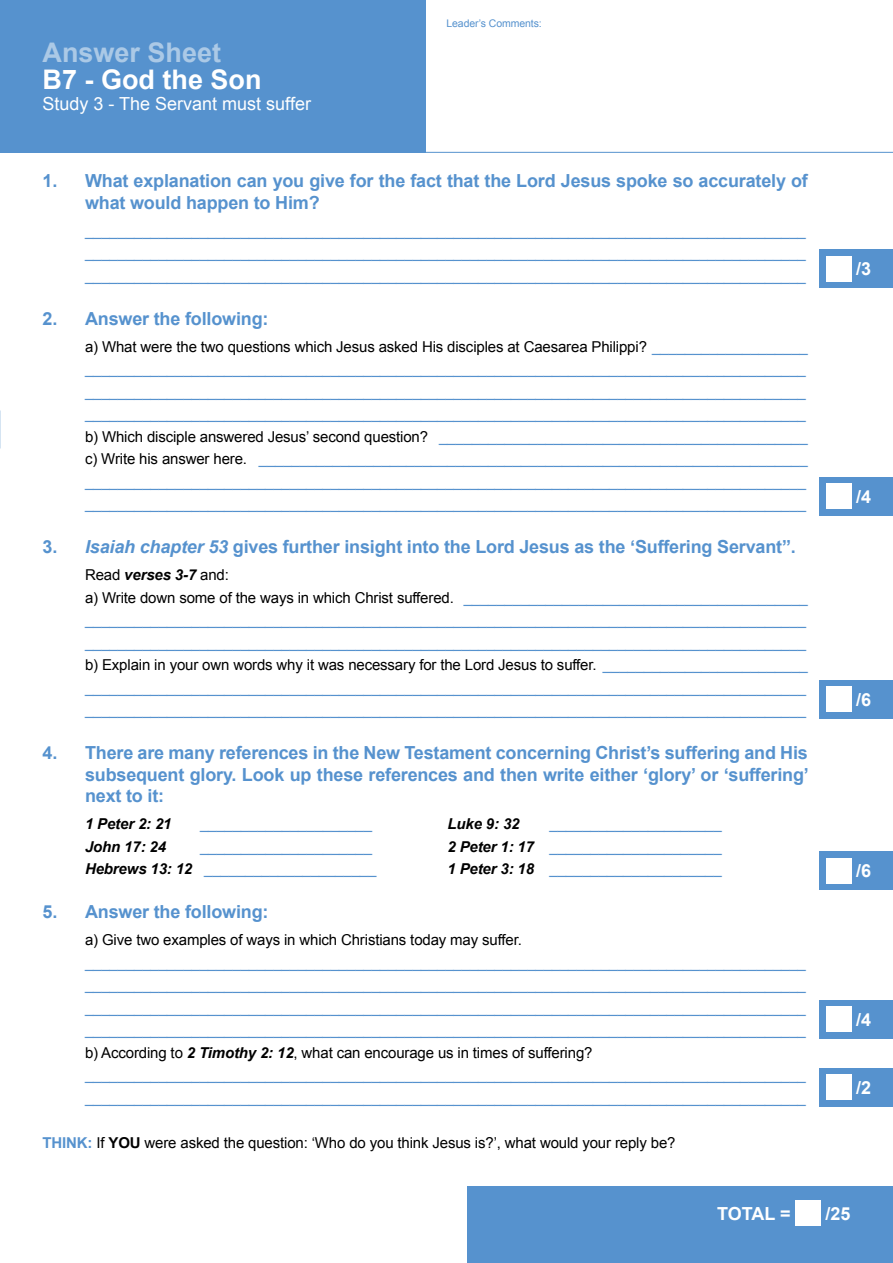
<style>
.page{position:relative;width:893px;height:1263px;background:#fff}
.page>*{position:absolute;margin:0;border:0;box-sizing:border-box;transform-origin:0 0}
.t1{font:700 27px "Arial";color:#fff}
.t2{font:700 27px "Arial";color:#abc9e6}
.t3{font:700 18px/21.6px "Arial";letter-spacing:-.01em;color:#5692ce}
.t4{font:18px "Arial";color:#fff}
.t5{font:700 18px "Arial";color:#fff}
.t6{font:15px/22.5px "Arial";letter-spacing:-.01em;color:#5692ce}
.t7{font:15px "Arial";letter-spacing:-.01em;color:#000}
.t8{font:italic 700 15px "Arial";letter-spacing:-.01em;color:#000}
.t9{font:10.5px "Arial";letter-spacing:-.01em;color:#5692ce}
.s1{color:#000}
.s2{font-style:italic}
.s3{font-weight:700;font-style:italic;color:#000}
.s4{font-weight:700;color:#5692ce}
.s5{font-weight:700}
</style>
<div class="page">
<div style="left:820px;top:249px;width:73px;height:39px;background:#5692ce"></div>
<div style="left:826px;top:256px;width:26px;height:25px;background:#fff"></div>
<div style="left:468px;top:1186px;width:425px;height:77px;background:#5692ce"></div>
<div style="left:796px;top:1200px;width:25px;height:26px;background:#fff"></div>
<div style="left:820px;top:680px;width:73px;height:39px;background:#5692ce"></div>
<div style="left:826px;top:687px;width:26px;height:25px;background:#fff"></div>
<div style="left:820px;top:851px;width:73px;height:39px;background:#5692ce"></div>
<div style="left:826px;top:858px;width:26px;height:25px;background:#fff"></div>
<hr style="left:425px;top:152px;width:468px;height:1px;background:#5692ce">
<div style="left:820px;top:477px;width:73px;height:39px;background:#5692ce"></div>
<div style="left:826px;top:483px;width:26px;height:26px;background:#fff"></div>
<div style="left:0;top:0;width:425px;height:153px;background:#5692ce"></div>
<div style="left:820px;top:1000px;width:73px;height:39px;background:#5692ce"></div>
<div style="left:826px;top:1006px;width:26px;height:26px;background:#fff"></div>
<div style="left:820px;top:1068px;width:73px;height:39px;background:#5692ce"></div>
<div style="left:826px;top:1075px;width:26px;height:25px;background:#fff"></div>
<h1 class="t2" style="left:43px;top:35px;width:180px">Answer Sheet</h1>
<h1 class="t1" style="left:43px;top:61px;width:221px">B7 - God the Son</h1>
<p class="t4" style="left:43px;top:92px;width:270px">Study 3 - The Servant must suffer</p>
<p class="t9" style="left:446px;top:17px;width:97px">Leader’s Comments:</p>
<p class="t3" style="left:85px;top:171px;width:724px;text-indent:-43px">1. What explanation can you give for the fact that the Lord Jesus spoke so accurately of what would happen to Him?</p>
<p class="t6" style="left:85px;top:219px;width:722px;text-align:justify">________________________________________________________________________________________ ________________________________________________________________________________________ ________________________________________________________________________________________</p>
<p class="t3" style="left:43px;top:308px;width:227px">2. Answer the following:</p>
<p class="t6" style="left:85px;top:335px;width:724px"><span class="s1">a) What were the two questions which Jesus asked His disciples at Caesarea Philippi?</span> ___________________ ________________________________________________________________________________________ ________________________________________________________________________________________ ________________________________________________________________________________________ <span class="s1">b) Which disciple answered Jesus’ second question?</span> _____________________________________________ <span class="s1">c) Write his answer here.</span> ___________________________________________________________________ ________________________________________________________________________________________ ________________________________________________________________________________________</p>
<p class="t3" style="left:43px;top:537px;width:755px">3. <span class="s2">Isaiah chapter 53</span> gives further insight into the Lord Jesus as the ‘Suffering Servant”.</p>
<p class="t6" style="left:85px;top:564px;width:724px"><span class="s1">Read</span> <span class="s3">verses 3-7</span> <span class="s1">and:<br>a) Write down some of the ways in which Christ suffered.</span> __________________________________________ ________________________________________________________________________________________ ________________________________________________________________________________________ <span class="s1">b) Explain in your own words why it was necessary for the Lord Jesus to suffer.</span> _________________________ ________________________________________________________________________________________ ________________________________________________________________________________________</p>
<p class="t3" style="left:85px;top:743px;width:725px;text-align:justify;text-indent:-43px">4. There are many references in the New Testament concerning Christ’s suffering and His subsequent glory. Look up these references and then write either ‘glory’ or ‘suffering’ next to it:</p>
<p class="t8" style="left:85px;top:814px;width:88px">1 Peter 2: 21</p>
<p class="t6" style="left:200px;top:813px;width:174px">_____________________</p>
<p class="t8" style="left:448px;top:814px;width:74px">Luke 9: 32</p>
<p class="t6" style="left:550px;top:813px;width:174px">_____________________</p>
<p class="t8" style="left:85px;top:837px;width:83px">John 17: 24</p>
<p class="t6" style="left:200px;top:835px;width:174px">_____________________</p>
<p class="t6" style="left:448px;top:835px;width:276px"><span class="s3">2 Peter 1: 17</span> _____________________</p>
<p class="t6" style="left:85px;top:858px;width:293px"><span class="s3">Hebrews 13: 12</span> _____________________</p>
<p class="t6" style="left:448px;top:858px;width:276px"><span class="s3">1 Peter 3: 18</span> _____________________</p>
<p class="t3" style="left:43px;top:902px;width:227px">5. Answer the following:</p>
<p class="t7" style="left:85px;top:930px;width:438px">a) Give two examples of ways in which Christians today may suffer.</p>
<p class="t6" style="left:85px;top:951px;width:722px">________________________________________________________________________________________ ________________________________________________________________________________________ ________________________________________________________________________________________ ________________________________________________________________________________________ <span class="s1">b) According to</span> <span class="s3">2 Timothy 2: 12</span><span class="s1">, what can encourage us in times of suffering? </span>________________________________________________________________________________________ ________________________________________________________________________________________</p>
<p class="t7" style="left:43px;top:1132px;width:634px"><span class="s4">THINK:</span> If <span class="s5">YOU</span> were asked the question: ‘Who do you think Jesus is?’, what would your reply be?</p>
<p class="t5" style="left:856px;top:257px;width:17px">/3</p>
<p class="t5" style="left:856px;top:485px;width:17px">/4</p>
<p class="t5" style="left:856px;top:688px;width:17px">/6</p>
<p class="t5" style="left:856px;top:859px;width:17px">/6</p>
<p class="t5" style="left:856px;top:1008px;width:17px">/4</p>
<p class="t5" style="left:856px;top:1076px;width:17px">/2</p>
<p class="t5" style="left:717px;top:1202px;width:75px">TOTAL =</p>
<p class="t5" style="left:825px;top:1202px;width:27px">/25</p>
</div>
